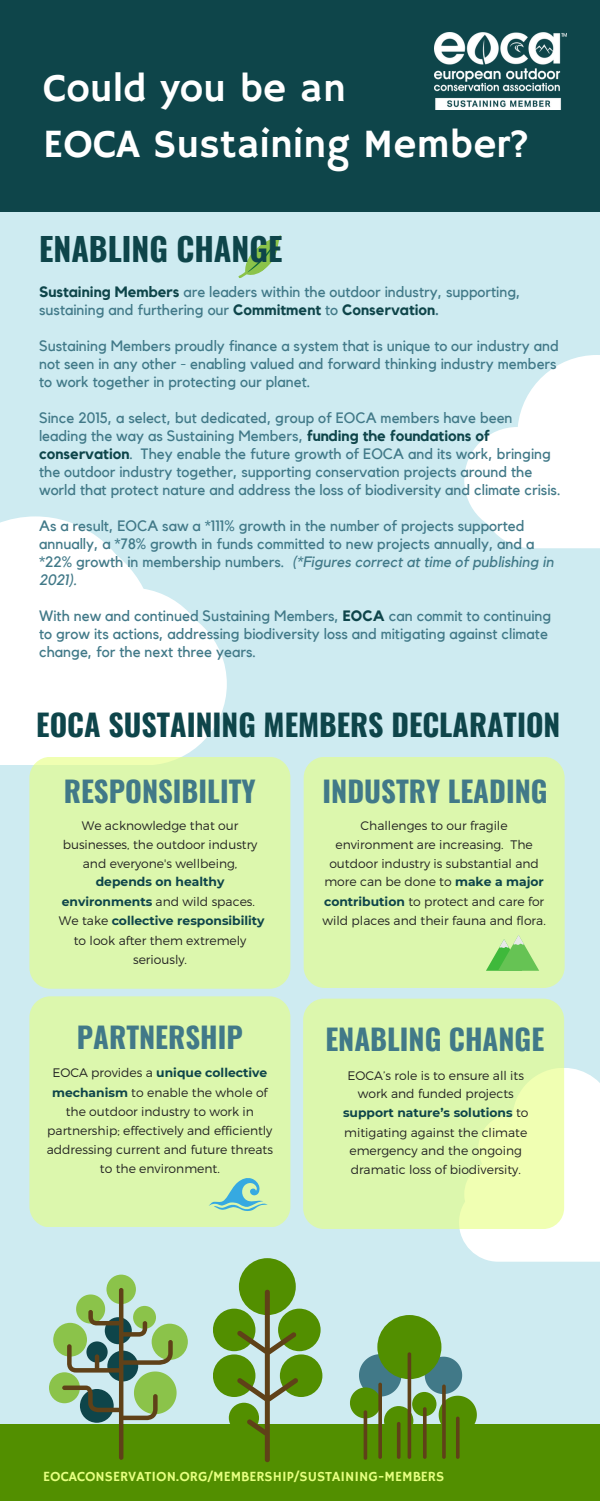
<style>
.page{position:relative;width:600px;height:1501px;background:#fff}
.page>*{position:absolute;margin:0;border:0;box-sizing:border-box;transform-origin:0 0}
.t1{font:40px "Hammersmith One";color:#fff}
.t2{font:700 32px "Oswald";color:#0e454a}
.t3{font:700 30px "Oswald";color:#0e454a}
.t4{font:700 28.8px "Oswald";color:#417988}
.t5{font:15px/18px "Kollektif";color:#417988}
.t6{font:14px "Hammersmith One";color:#e6ff80}
.t7{font:300 12.3px/19px "Montserrat";color:#222;text-align:center}
.s1{font-weight:700;color:#0e454a}
.s2{font-weight:700}
.s3{font-style:italic}
</style>
<div class="page">
<div style="left:0;top:0;width:600px;height:1500px;background:#ceebf1"></div>
<div style="left:0;top:0;width:600px;height:212px;background:#0e454a"></div>
<svg style="left:464px;top:355px;width:136px;height:162px"></svg>
<svg style="left:0;top:516px;width:88px;height:15px"></svg>
<div style="left:0;top:1423px;width:600px;height:77px;background:#528f00"></div>
<div style="left:278px;top:1308px;width:43px;height:42px;background:#528f00;border-radius:50%"></div>
<div style="left:239px;top:1257px;width:57px;height:57px;background:#528f00;border-radius:50%"></div>
<div style="left:213px;top:1308px;width:42px;height:42px;background:#528f00;border-radius:50%"></div>
<div style="left:280px;top:1354px;width:42px;height:42px;background:#528f00;border-radius:50%"></div>
<div style="left:213px;top:1354px;width:42px;height:42px;background:#528f00;border-radius:50%"></div>
<div style="left:229px;top:1402px;width:30px;height:30px;background:#528f00;border-radius:50%"></div>
<svg style="left:237px;top:1289px;width:61px;height:172px"></svg>
<div style="left:49px;top:1371px;width:31px;height:31px;background:#8bc34a;border-radius:50%"></div>
<div style="left:53px;top:1322px;width:34px;height:34px;background:#8bc34a;border-radius:50%"></div>
<div style="left:152px;top:1323px;width:36px;height:36px;background:#8bc34a;border-radius:50%"></div>
<div style="left:106px;top:1274px;width:30px;height:29px;background:#8bc34a;border-radius:50%"></div>
<svg style="left:62px;top:1287px;width:115px;height:172px"></svg>
<div style="left:384px;top:1405px;width:29px;height:29px;background:#528f00;border-radius:50%"></div>
<div style="left:412px;top:1391px;width:24px;height:24px;background:#528f00;border-radius:50%"></div>
<svg style="left:425px;top:1356px;width:52px;height:68px"></svg>
<svg style="left:350px;top:1354px;width:51px;height:63px"></svg>
<div style="left:377px;top:1314px;width:64px;height:64px;background:#528f00;border-radius:50%"></div>
<hr style="left:408px;top:1351px;width:3px;height:107px;background:#5f4118;border-radius:2px">
<svg style="left:423px;top:1406px;width:4px;height:52px"></svg>
<svg style="left:397px;top:1421px;width:4px;height:37px"></svg>
<svg style="left:456px;top:1416px;width:4px;height:42px"></svg>
<svg style="left:442px;top:1384px;width:4px;height:74px"></svg>
<svg style="left:378px;top:1382px;width:4px;height:76px"></svg>
<hr style="left:364px;top:1409px;width:3px;height:50px;background:#5f4118;border-radius:2px">
<svg style="left:479px;top:370px;width:121px;height:178px;fill:#fff"></svg>
<svg style="left:0;top:531px;width:227px;height:234px;fill:#fff"></svg>
<svg style="left:238px;top:235px;width:44px;height:43px"></svg>
<svg style="left:459px;top:1067px;width:141px;height:194px;background:#fcfefd"></svg>
<div style="left:29px;top:996px;width:261px;height:230px;background:#dcf7ad;border-radius:21px"></div>
<svg style="left:209px;top:1178px;width:59px;height:33px"></svg>
<div style="left:303px;top:998px;width:261px;height:230px;background:linear-gradient(to right,#d8f5ac,#e8fcb0);border-radius:21px"></div>
<div style="left:29px;top:756px;width:261px;height:232px;background:#dcf7ad;border-radius:21px"></div>
<div style="left:304px;top:756px;width:261px;height:231px;background:#dcf7ad;border-radius:21px"></div>
<svg style="left:486px;top:935px;width:53px;height:35px"></svg>
<img style="left:434px;top:33px;width:132px;height:76px">
<p class="t1" style="left:43px;top:65px;width:304px">Could you be an</p>
<p class="t1" style="left:43px;top:121px;width:488px">EOCA Sustaining Member?</p>
<p class="t2" style="left:39px;top:224px;width:245px">ENABLING CHANGE</p>
<p class="t5" style="left:39px;top:283px;width:483px"><span class="s1">Sustaining Members</span> are leaders within the outdoor industry, supporting, sustaining and furthering our <span class="s1">Commitment</span> to <span class="s1">Conservation</span><span class="s2">.</span></p>
<p class="t5" style="left:39px;top:337px;width:521px">Sustaining Members proudly finance a system that is unique to our industry and not seen in any other - enabling valued and forward thinking industry members to work together in protecting our planet.</p>
<p class="t5" style="left:39px;top:409px;width:523px">Since 2015, a select, but dedicated, group of EOCA members have been leading the way as Sustaining Members, <span class="s1">funding the foundations of conservation</span>. They enable the future growth of EOCA and its work, bringing the outdoor industry together, supporting conservation projects around the world that protect nature and address the loss of biodiversity and climate crisis.</p>
<p class="t5" style="left:39px;top:517px;width:516px">As a result, EOCA saw a *111% growth in the number of projects supported annually, a *78% growth in funds committed to new projects annually, and a *22% growth in membership numbers. <span class="s3">(*Figures correct at time of publishing in 2021).</span></p>
<p class="t5" style="left:39px;top:607px;width:514px">With new and continued Sustaining Members, <span class="s1">EOCA</span> can commit to continuing to grow its actions, addressing biodiversity loss and mitigating against climate change, for the next three years.</p>
<p class="t3" style="left:36px;top:700px;width:526px">EOCA SUSTAINING MEMBERS DECLARATION</p>
<p class="t4" style="left:64px;top:768px;width:193px">RESPONSIBILITY</p>
<p class="t4" style="left:323px;top:768px;width:227px">INDUSTRY LEADING</p>
<p class="t7" style="left:322px;top:815px;width:225px">Challenges to our fragile environment are increasing. The outdoor industry is substantial and more can be done to <span class="s1">make a major contribution</span> to protect and care for wild places and their fauna and flora.</p>
<p class="t7" style="left:59px;top:815px;width:207px">We acknowledge that our businesses, the outdoor industry and everyone's wellbeing, <span class="s1">depends on healthy environments</span> and wild spaces.<br>We take <span class="s1">collective responsibility </span>to look after them extremely seriously.</p>
<p class="t4" style="left:77px;top:1014px;width:168px">PARTNERSHIP</p>
<p class="t7" style="left:47px;top:1062px;width:228px">EOCA provides a <span class="s1">unique collective mechanism</span> to enable the whole of the outdoor industry to work in partnership; effectively and efficiently addressing current and future threats to the environment.</p>
<p class="t7" style="left:343px;top:1065px;width:187px">EOCA’s role is to ensure all its work and funded projects <span class="s1">support nature’s solutions</span> to mitigating against the climate emergency and the ongoing dramatic loss of biodiversity.</p>
<p class="t4" style="left:325px;top:1016px;width:220px">ENABLING CHANGE</p>
<p class="t6" style="left:43px;top:1468px;width:402px">EOCACONSERVATION.ORG/MEMBERSHIP/SUSTAINING-MEMBERS</p>
</div>
